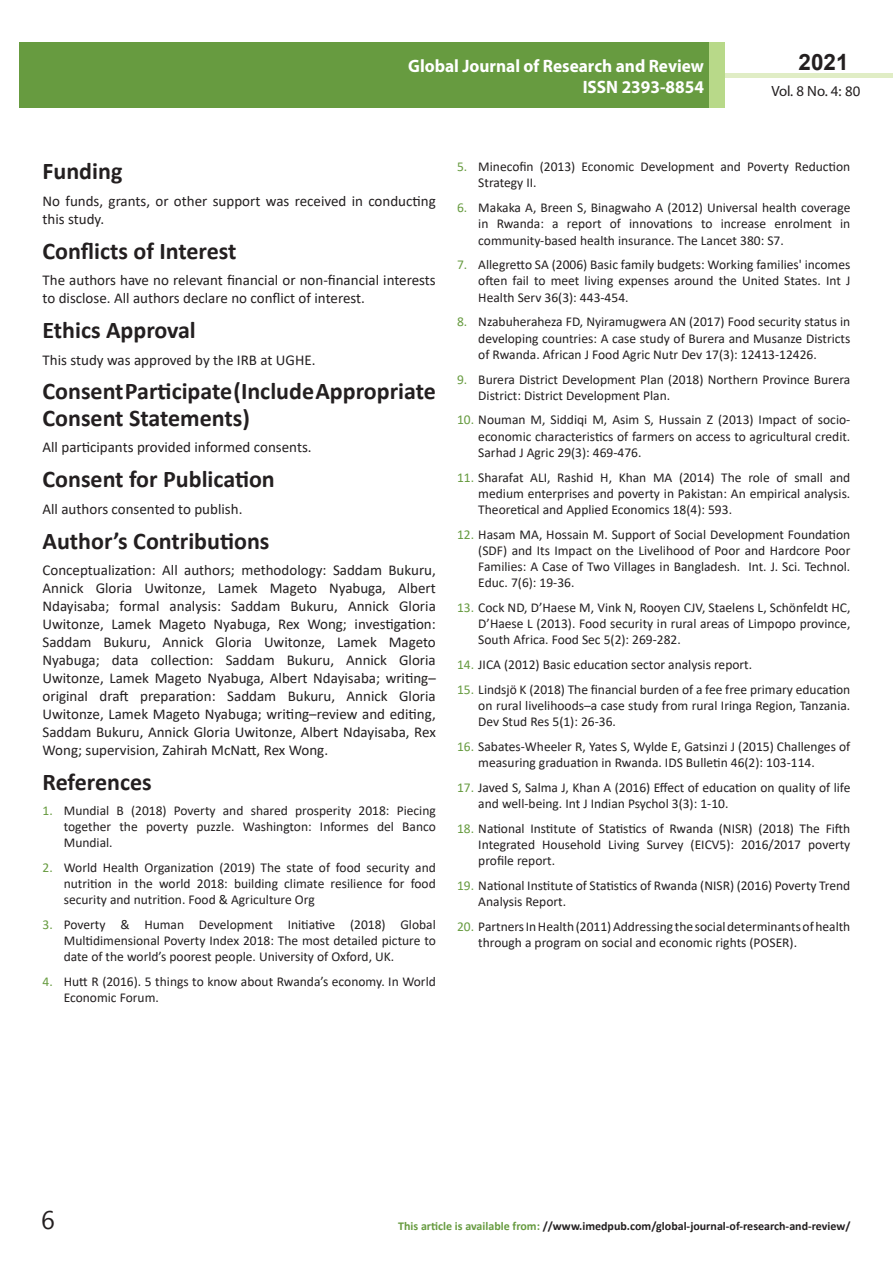
<style>
.page{position:relative;width:893px;height:1263px;background:#fff}
.page>*{position:absolute;margin:0;border:0;box-sizing:border-box;transform-origin:0 0}
.t1{font:25.5px "Nirmala UI";color:#231f20}
.t2{font:700 24px/26.4px "Calibri";color:#231f20}
.t3{font:700 22.5px "Arial";color:#231f20}
.t4{font:700 18px/21.6px "Myriad Pro";color:#fff;text-align:right;scale:.96 1}
.t5{font:15px/18px "Calibri";color:#231f20}
.t6{font:14.85px "Myriad Pro";color:#231f20}
.t7{font:13.5px/16.2px "Calibri";color:#231f20;text-align:justify}
.t8{font:700 12px "Calibri";color:#231f20}
.s1{font-family:"Calibri";font-size:15px}
.s2{color:#679b40}
</style>
<div class="page">
<div style="left:724px;top:73px;width:169px;height:5px;background:#e0edc5"></div>
<div style="left:19px;top:42px;width:690px;height:66px;background:#679b40"></div>
<div style="left:709px;top:42px;width:16px;height:66px;background:#b8d989"></div>
<h3 class="t4" style="left:517px;top:54px;width:198px">ARCHIVOS DE MEDICINA<br>16 8 9465</h3>
<h3 class="t3" style="left:799px;top:46px;width:52px">2021</h3>
<h3 class="t4" style="left:408px;top:54px;width:310px">Global Journal of Research and Review<br>ISSN 2393-8854</h3>
<p class="t6" style="left:771px;top:82px;width:91px">Vol. 8 No. 4: <span class="s1">80</span></p>
<h2 class="t2" style="left:43px;top:158px;width:81px">Funding</h2>
<p class="t5" style="left:43px;top:191px;width:395px">No funds, grants, or other support was received in conducting this study.</p>
<h2 class="t2" style="left:43px;top:237px;width:195px">Conflicts of Interest</h2>
<p class="t5" style="left:43px;top:271px;width:395px">The authors have no relevant financial or non-financial interests to disclose. All authors declare no conflict of interest.</p>
<h2 class="t2" style="left:43px;top:316px;width:155px">Ethics Approval</h2>
<p class="t5" style="left:43px;top:350px;width:274px">This study was approved by the IRB at UGHE.</p>
<h2 class="t2" style="left:43px;top:378px;width:395px">Consent Participate (Include Appropriate<br>Consent Statements)</h2>
<p class="t5" style="left:43px;top:438px;width:271px">All participants provided informed consents.</p>
<h2 class="t2" style="left:43px;top:466px;width:234px">Consent for Publication</h2>
<p class="t5" style="left:43px;top:499px;width:201px">All authors consented to publish.</p>
<h2 class="t2" style="left:43px;top:527px;width:228px">Author’s Contributions</h2>
<p class="t5" style="left:43px;top:561px;width:395px;text-align:justify">Conceptualization: All authors; methodology: Saddam Bukuru, Annick Gloria Uwitonze, Lamek Mageto Nyabuga, Albert Ndayisaba; formal analysis: Saddam Bukuru, Annick Gloria Uwitonze, Lamek Mageto Nyabuga, Rex Wong; investigation:<br>Saddam Bukuru, Annick Gloria Uwitonze, Lamek Mageto Nyabuga; data collection: Saddam Bukuru, Annick Gloria Uwitonze, Lamek Mageto Nyabuga, Albert Ndayisaba; writing– original draft preparation: Saddam Bukuru, Annick Gloria Uwitonze, Lamek Mageto Nyabuga; writing–review and editing, Saddam Bukuru, Annick Gloria Uwitonze, Albert Ndayisaba, Rex Wong; supervision, Zahirah McNatt, Rex Wong.</p>
<h2 class="t2" style="left:43px;top:769px;width:111px">References</h2>
<p class="t7" style="left:64px;top:802px;width:374px;text-indent:-21px"><span class="s2">1.</span> Mundial B (2018) Poverty and shared prosperity 2018: Piecing together the poverty puzzle. Washington: Informes del Banco Mundial.</p>
<p class="t7" style="left:64px;top:859px;width:374px;text-indent:-21px"><span class="s2">2.</span> World Health Organization (2019) The state of food security and nutrition in the world 2018: building climate resilience for food security and nutrition. Food &amp; Agriculture Org</p>
<p class="t7" style="left:64px;top:916px;width:374px;text-indent:-21px"><span class="s2">3.</span> Poverty &amp; Human Development Initiative (2018) Global Multidimensional Poverty Index 2018: The most detailed picture to date of the world’s poorest people. University of Oxford, UK.</p>
<p class="t7" style="left:64px;top:973px;width:374px;text-indent:-21px"><span class="s2">4.</span> Hutt R (2016). 5 things to know about Rwanda’s economy. In World<br>Economic Forum.</p>
<p class="t7" style="left:478px;top:158px;width:374px;text-indent:-21px"><span class="s2">5.</span> Minecofin (2013) Economic Development and Poverty Reduction<br>Strategy II.</p>
<p class="t7" style="left:478px;top:199px;width:374px;text-indent:-21px"><span class="s2">6.</span> Makaka A, Breen S, Binagwaho A (2012) Universal health coverage in Rwanda: a report of innovations to increase enrolment in community-based health insurance. The Lancet 380: S7.</p>
<p class="t7" style="left:478px;top:256px;width:374px;text-indent:-21px"><span class="s2">7.</span> Allegretto SA (2006) Basic family budgets: Working families' incomes often fail to meet living expenses around the United States. Int J Health Serv 36(3): 443-454.</p>
<p class="t7" style="left:478px;top:313px;width:374px;text-indent:-21px"><span class="s2">8.</span> Nzabuheraheza FD, Nyiramugwera AN (2017) Food security status in developing countries: A case study of Burera and Musanze Districts of Rwanda. African J Food Agric Nutr Dev 17(3): 12413-12426.</p>
<p class="t7" style="left:478px;top:371px;width:374px;text-indent:-21px"><span class="s2">9.</span> Burera District Development Plan (2018) Northern Province Burera<br>District: District Development Plan.</p>
<p class="t7" style="left:478px;top:411px;width:374px;text-indent:-21px"><span class="s2">10.</span> Nouman M, Siddiqi M, Asim S, Hussain Z (2013) Impact of socio&shy;economic characteristics of farmers on access to agricultural credit.<br>Sarhad J Agric 29(3): 469-476.</p>
<p class="t7" style="left:478px;top:469px;width:374px;text-indent:-21px"><span class="s2">11.</span> Sharafat ALI, Rashid H, Khan MA (2014) The role of small and medium enterprises and poverty in Pakistan: An empirical analysis.<br>Theoretical and Applied Economics 18(4): 593.</p>
<p class="t7" style="left:478px;top:526px;width:374px;text-indent:-21px"><span class="s2">12.</span> Hasam MA, Hossain M. Support of Social Development Foundation (SDF) and Its Impact on the Livelihood of Poor and Hardcore Poor Families: A Case of Two Villages in Bangladesh. Int. J. Sci. Technol.<br>Educ. 7(6): 19-36.</p>
<p class="t7" style="left:478px;top:599px;width:374px;text-indent:-21px"><span class="s2">13.</span> Cock ND, D’Haese M, Vink N, Rooyen CJV, Staelens L, Schönfeldt HC, D’Haese L (2013). Food security in rural areas of Limpopo province, South Africa. Food Sec 5(2): 269-282.</p>
<p class="t7" style="left:457px;top:656px;width:297px"><span class="s2">14.</span> JICA (2012) Basic education sector analysis report.</p>
<p class="t7" style="left:478px;top:681px;width:374px;text-indent:-21px"><span class="s2">15.</span> Lindsjö K (2018) The financial burden of a fee free primary education on rural livelihoods–a case study from rural Iringa Region, Tanzania.<br>Dev Stud Res 5(1): 26-36.</p>
<p class="t7" style="left:478px;top:738px;width:374px;text-indent:-21px"><span class="s2">16.</span> Sabates-Wheeler R, Yates S, Wylde E, Gatsinzi J (2015) Challenges of measuring graduation in Rwanda. IDS Bulletin 46(2): 103-114.</p>
<p class="t7" style="left:478px;top:779px;width:374px;text-indent:-21px"><span class="s2">17.</span> Javed S, Salma J, Khan A (2016) Effect of education on quality of life and well-being. Int J Indian Psychol 3(3): 1-10.</p>
<p class="t7" style="left:478px;top:820px;width:374px;text-indent:-21px"><span class="s2">18.</span> National Institute of Statistics of Rwanda (NISR) (2018) The Fifth Integrated Household Living Survey (EICV5): 2016/2017 poverty profile report.</p>
<p class="t7" style="left:478px;top:877px;width:374px;text-indent:-21px"><span class="s2">19.</span> National Institute of Statistics of Rwanda (NISR) (2016) Poverty Trend<br>Analysis Report.</p>
<p class="t7" style="left:478px;top:918px;width:374px;text-indent:-21px"><span class="s2">20.</span> Partners In Health (2011) Addressing the social determinants of health through a program on social and economic rights (POSER).</p>
<h1 class="t1" style="left:41px;top:1199px;width:15px">6</h1>
<p class="t8" style="left:398px;top:1217px;width:454px"><span class="s2">This article is available from:</span> //www.imedpub.com/global-journal-of-research-and-review/</p>
</div>
